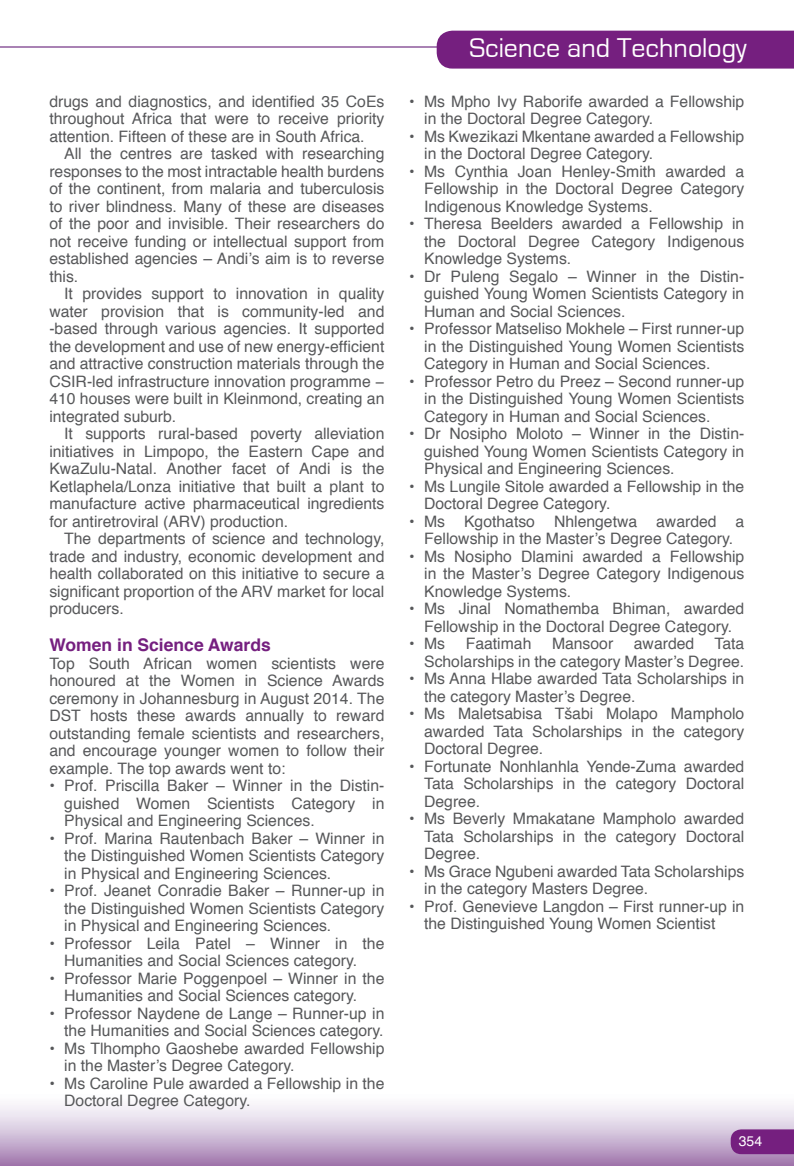
<style>
.page{position:relative;width:794px;height:1166px;background:#fff}
.page>*{position:absolute;margin:0;border:0;box-sizing:border-box;transform-origin:0 0}
.t1{font:28px "Eurostile";color:#fff}
.t2{font:700 17.5px "Helvetica";color:#751f7f}
.t3{font:15.75px/17.5px "Helvetica";color:#57585a;text-align:justify}
.t4{font:14px "Helvetica";color:#fff}
</style>
<div class="page">
<hr style="left:0;top:46px;width:504px;height:2px;background:#a982b4">
<div style="left:437px;top:31px;width:357px;height:38px;background:#751f7f"></div>
<svg style="left:730px;top:1129px;width:64px;height:25px"></svg>
<p class="t3" style="left:49px;top:93px;width:336px">drugs and diagnostics, and identified 35 CoEs throughout Africa that were to receive priority attention. Fifteen of these are in South Africa.</p>
<p class="t3" style="left:49px;top:145px;width:336px;text-indent:15px">All the centres are tasked with researching responses to the most intractable health burdens of the continent, from malaria and tuberculosis to river blindness. Many of these are diseases of the poor and invisible. Their researchers do not receive funding or intellectual support from established agencies – Andi’s aim is to reverse this.</p>
<p class="t3" style="left:49px;top:285px;width:336px;text-indent:15px">It provides support to innovation in quality water provision that is community-led and -based through various agencies. It supported the development and use of new energy-efficient and attractive construction materials through the CSIR-led infrastructure innovation programme − 410 houses were built in Kleinmond, creating an integrated suburb.</p>
<p class="t3" style="left:49px;top:425px;width:336px;text-indent:15px">It supports rural-based poverty alleviation initiatives in Limpopo, the Eastern Cape and KwaZulu-Natal. Another facet of Andi is the Ketlaphela/Lonza initiative that built a plant to manufacture active pharmaceutical ingredients for antiretroviral (ARV) production.</p>
<p class="t3" style="left:49px;top:530px;width:336px;text-indent:15px">The departments of science and technology, trade and industry, economic development and health collaborated on this initiative to secure a significant proportion of the ARV market for local producers.</p>
<p class="t2" style="left:49px;top:631px;width:223px">Women in Science Awards</p>
<p class="t3" style="left:49px;top:655px;width:336px">Top South African women scientists were honoured at the Women in Science Awards ceremony in Johannesburg in August 2014. The DST hosts these awards annually to reward outstanding female scientists and researchers, and encourage younger women to follow their example. The top awards went to:</p>
<p class="t3" style="left:64px;top:777px;width:322px;text-indent:-15px">• Prof. Priscilla Baker – Winner in the Distin&shy;guished Women Scientists Category in Physical and Engineering Sciences.</p>
<p class="t3" style="left:64px;top:830px;width:322px;text-indent:-15px">• Prof. Marina Rautenbach Baker – Winner in the Distinguished Women Scientists Category in Physical and Engineering Sciences.</p>
<p class="t3" style="left:64px;top:882px;width:322px;text-indent:-15px">• Prof. Jeanet Conradie Baker – Runner-up in the Distinguished Women Scientists Category in Physical and Engineering Sciences.</p>
<p class="t3" style="left:64px;top:935px;width:322px;text-indent:-15px">• Professor Leila Patel – Winner in the<br>Humanities and Social Sciences category.</p>
<p class="t3" style="left:64px;top:970px;width:322px;text-indent:-15px">• Professor Marie Poggenpoel – Winner in the<br>Humanities and Social Sciences category.</p>
<p class="t3" style="left:49px;top:1005px;width:336px;text-align:right">• Professor Naydene de Lange – Runner-up in the Humanities and Social Sciences category.</p>
<p class="t3" style="left:64px;top:1040px;width:322px;text-indent:-15px">• Ms Tlhompho Gaoshebe awarded Fellowship in the Master’s Degree Category.</p>
<p class="t3" style="left:64px;top:1075px;width:322px;text-indent:-15px">• Ms Caroline Pule awarded a Fellowship in the<br>Doctoral Degree Category.</p>
<h1 class="t1" style="left:469px;top:33px;width:279px">Science and Technology</h1>
<h1 class="t1" style="left:532px;top:36px;width:194px">Arts and Culture</h1>
<p class="t3" style="left:424px;top:93px;width:322px;text-indent:-15px">• Ms Mpho Ivy Raborife awarded a Fellowship in the Doctoral Degree Category.</p>
<p class="t3" style="left:424px;top:128px;width:322px;text-indent:-15px">• Ms Kwezikazi Mkentane awarded a Fellowship in the Doctoral Degree Category.</p>
<p class="t3" style="left:424px;top:163px;width:322px;text-indent:-15px">• Ms Cynthia Joan Henley-Smith awarded a Fellowship in the Doctoral Degree Category Indigenous Knowledge Systems.</p>
<p class="t3" style="left:424px;top:215px;width:322px;text-indent:-15px">• Theresa Beelders awarded a Fellowship in the Doctoral Degree Category Indigenous Knowledge Systems.</p>
<p class="t3" style="left:424px;top:268px;width:322px;text-indent:-15px">• Dr Puleng Segalo – Winner in the Distin&shy;guished Young Women Scientists Category in Human and Social Sciences.</p>
<p class="t3" style="left:424px;top:320px;width:322px;text-indent:-15px">• Professor Matseliso Mokhele – First runner-up in the Distinguished Young Women Scientists Category in Human and Social Sciences.</p>
<p class="t3" style="left:424px;top:373px;width:322px;text-indent:-15px">• Professor Petro du Preez – Second runner-up in the Distinguished Young Women Scientists Category in Human and Social Sciences.</p>
<p class="t3" style="left:424px;top:425px;width:322px;text-indent:-15px">• Dr Nosipho Moloto – Winner in the Distin&shy;guished Young Women Scientists Category in Physical and Engineering Sciences.</p>
<p class="t3" style="left:424px;top:478px;width:322px;text-indent:-15px">• Ms Lungile Sitole awarded a Fellowship in the<br>Doctoral Degree Category.</p>
<p class="t3" style="left:409px;top:513px;width:336px;text-align:center">• Ms Kgothatso Nhlengetwa awarded a<br>Fellowship in the Master’s Degree Category.</p>
<p class="t3" style="left:424px;top:548px;width:322px;text-indent:-15px">• Ms Nosipho Dlamini awarded a Fellowship in the Master’s Degree Category Indigenous Knowledge Systems.</p>
<p class="t3" style="left:409px;top:600px;width:336px;text-align:center">• Ms Jinal Nomathemba Bhiman, awarded<br>Fellowship in the Doctoral Degree Category.</p>
<p class="t3" style="left:409px;top:635px;width:37px">• Ms</p>
<p class="t3" style="left:466px;top:635px;width:67px">Faatimah</p>
<p class="t3" style="left:552px;top:635px;width:63px">Mansoor</p>
<p class="t3" style="left:634px;top:635px;width:62px">awarded</p>
<p class="t3" style="left:424px;top:635px;width:322px;text-align:right">Tata<br>Scholarships in the category Master’s Degree.</p>
<p class="t3" style="left:424px;top:670px;width:322px;text-indent:-15px">• Ms Anna Hlabe awarded Tata Scholarships in the category Master’s Degree.</p>
<p class="t3" style="left:424px;top:705px;width:322px;text-indent:-15px">• Ms Maletsabisa Tšabi Molapo Mampholo awarded Tata Scholarships in the category Doctoral Degree.</p>
<p class="t3" style="left:424px;top:758px;width:322px;text-indent:-15px">• Fortunate Nonhlanhla Yende-Zuma awarded Tata Scholarships in the category Doctoral Degree.</p>
<p class="t3" style="left:424px;top:810px;width:322px;text-indent:-15px">• Ms Beverly Mmakatane Mampholo awarded Tata Scholarships in the category Doctoral Degree.</p>
<p class="t3" style="left:424px;top:863px;width:322px;text-indent:-15px">• Ms Grace Ngubeni awarded Tata Scholarships in the category Masters Degree.</p>
<p class="t3" style="left:424px;top:898px;width:322px;text-indent:-15px">• Prof. Genevieve Langdon – First runner-up in the Distinguished Young Women Scientist</p>
<p class="t4" style="left:738px;top:1130px;width:25px">354</p>
</div>
